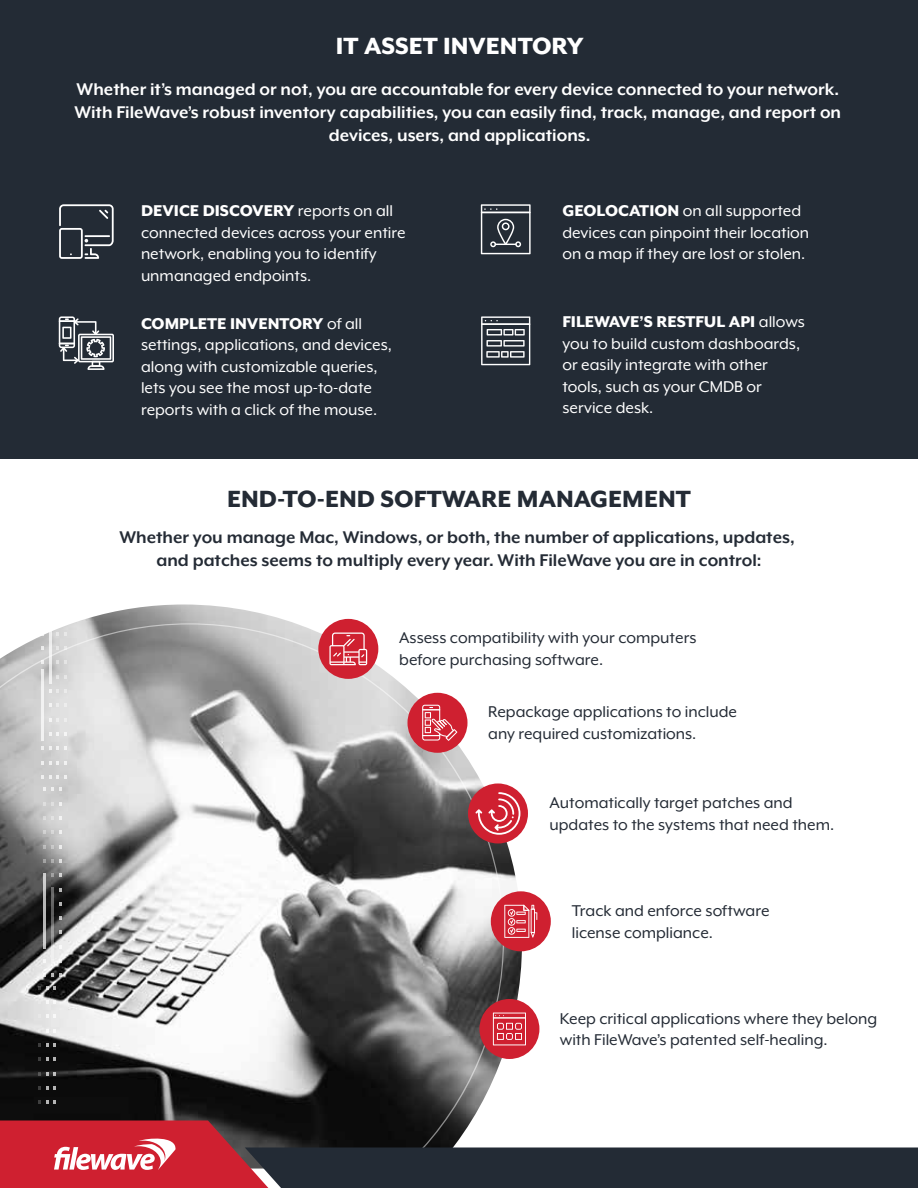
<style>
.page{position:relative;width:918px;height:1188px;background:#fff}
.page>*{position:absolute;margin:0;border:0;box-sizing:border-box;transform-origin:0 0}
.t1{font:800 27px "Mr Eaves XL Mod OT";color:#242b35}
.t2{font:800 27px "Mr Eaves XL Mod OT";color:#fff}
.t3{font:700 19.5px/23.4px "Mr Eaves XL Mod OT";color:#fff;text-align:center}
.t4{font:700 19.5px/23.4px "Mr Eaves XL Mod OT";color:#242b35;text-align:center}
.t5{font:18px/21.6px "Mr Eaves XL Mod OT";color:#fff}
.t6{font:18px/21.6px "Mr Eaves XL Mod OT";color:#242b35}
.s1{font-weight:800}
</style>
<div class="page">
<img style="left:74px;top:604px;width:448px;height:544px">
<svg style="left:0;top:623px;width:504px;height:525px"></svg>
<div style="left:268px;top:1148px;width:650px;height:40px;background:#232b35"></div>
<div style="left:0;top:0;width:918px;height:459px;background:#232b35"></div>
<svg style="left:0;top:1120px;width:268px;height:68px;background:#ba2835"></svg>
<svg style="left:69px;top:1135px;width:108px;height:35px"></svg>
<div style="left:408px;top:693px;width:60px;height:60px;background:#cf2030;border-radius:50%"></div>
<svg style="left:422px;top:705px;width:35px;height:36px"></svg>
<svg style="left:59px;top:316px;width:55px;height:54px"></svg>
<div style="left:491px;top:891px;width:60px;height:60px;background:#cf2030;border-radius:50%"></div>
<svg style="left:504px;top:905px;width:33px;height:33px"></svg>
<div style="left:479px;top:999px;width:60px;height:60px;background:#cf2030;border-radius:50%"></div>
<svg style="left:493px;top:1013px;width:33px;height:32px"></svg>
<svg style="left:481px;top:316px;width:49px;height:49px"></svg>
<svg style="left:481px;top:204px;width:50px;height:50px"></svg>
<div style="left:318px;top:619px;width:60px;height:60px;background:#cf2030;border-radius:50%"></div>
<svg style="left:329px;top:633px;width:38px;height:32px"></svg>
<svg style="left:44px;top:974px;width:17px;height:3px"></svg>
<svg style="left:57px;top:775px;width:10px;height:4px"></svg>
<svg style="left:42px;top:775px;width:9px;height:4px"></svg>
<svg style="left:57px;top:761px;width:10px;height:3px"></svg>
<svg style="left:42px;top:761px;width:9px;height:3px"></svg>
<svg style="left:57px;top:746px;width:10px;height:4px"></svg>
<svg style="left:42px;top:746px;width:9px;height:4px"></svg>
<svg style="left:57px;top:732px;width:10px;height:4px"></svg>
<svg style="left:44px;top:732px;width:7px;height:4px"></svg>
<hr style="left:44px;top:873px;width:2px;height:76px;background:#fff">
<svg style="left:57px;top:718px;width:10px;height:3px"></svg>
<svg style="left:44px;top:718px;width:7px;height:3px"></svg>
<svg style="left:57px;top:704px;width:10px;height:3px"></svg>
<hr style="left:42px;top:670px;width:2px;height:71px;background:#fff">
<svg style="left:57px;top:689px;width:10px;height:4px"></svg>
<svg style="left:42px;top:689px;width:9px;height:4px"></svg>
<svg style="left:44px;top:873px;width:17px;height:4px"></svg>
<svg style="left:57px;top:675px;width:10px;height:3px"></svg>
<svg style="left:42px;top:675px;width:7px;height:3px"></svg>
<svg style="left:44px;top:859px;width:17px;height:4px"></svg>
<svg style="left:57px;top:661px;width:10px;height:3px"></svg>
<svg style="left:42px;top:661px;width:7px;height:3px"></svg>
<svg style="left:44px;top:845px;width:17px;height:3px"></svg>
<svg style="left:57px;top:646px;width:10px;height:4px"></svg>
<hr style="left:49px;top:612px;width:2px;height:72px;background:#fff">
<svg style="left:44px;top:830px;width:17px;height:4px"></svg>
<svg style="left:57px;top:632px;width:10px;height:4px"></svg>
<svg style="left:42px;top:632px;width:9px;height:4px"></svg>
<svg style="left:44px;top:816px;width:17px;height:4px"></svg>
<svg style="left:44px;top:802px;width:17px;height:3px"></svg>
<svg style="left:44px;top:788px;width:17px;height:3px"></svg>
<svg style="left:38px;top:1101px;width:10px;height:3px"></svg>
<svg style="left:38px;top:1086px;width:10px;height:4px"></svg>
<svg style="left:38px;top:1072px;width:10px;height:4px"></svg>
<svg style="left:38px;top:1058px;width:10px;height:3px"></svg>
<svg style="left:38px;top:1043px;width:10px;height:4px"></svg>
<svg style="left:38px;top:1029px;width:10px;height:4px"></svg>
<svg style="left:38px;top:1015px;width:10px;height:3px"></svg>
<svg style="left:38px;top:1000px;width:10px;height:4px"></svg>
<svg style="left:38px;top:986px;width:10px;height:4px"></svg>
<hr style="left:51px;top:888px;width:3px;height:75px;background:#fff">
<div style="left:468px;top:783px;width:60px;height:60px;background:#cf2030;border-radius:50%"></div>
<svg style="left:475px;top:792px;width:45px;height:43px"></svg>
<svg style="left:59px;top:204px;width:55px;height:55px"></svg>
<h1 class="t2" style="left:336px;top:32px;width:249px">IT ASSET INVENTORY</h1>
<p class="t3" style="left:74px;top:77px;width:768px">Whether it’s managed or not, you are accountable for every device connected to your network.<br>With FileWave’s robust inventory capabilities, you can easily find, track, manage, and report on devices, users, and applications.</p>
<p class="t5" style="left:141px;top:200px;width:266px"><span class="s1">DEVICE DISCOVERY</span> reports on all connected devices across your entire network, enabling you to identify unmanaged endpoints.</p>
<p class="t5" style="left:141px;top:312px;width:252px"><span class="s1">COMPLETE INVENTORY</span> of all settings, applications, and devices, along with customizable queries, lets you see the most up-to-date reports with a click of the mouse.</p>
<p class="t5" style="left:563px;top:200px;width:248px"><span class="s1">GEOLOCATION</span> on all supported devices can pinpoint their location on a map if they are lost or stolen.</p>
<p class="t5" style="left:563px;top:311px;width:244px"><span class="s1">FILEWAVE’S RESTFUL API</span> allows you to build custom dashboards, or easily integrate with other tools, such as your CMDB or service desk.</p>
<h1 class="t1" style="left:227px;top:485px;width:465px">END-TO-END SOFTWARE MANAGEMENT</h1>
<p class="t4" style="left:119px;top:525px;width:677px">Whether you manage Mac, Windows, or both, the number of applications, updates, and patches seems to multiply every year. With FileWave you are in control:</p>
<p class="t6" style="left:399px;top:627px;width:299px">Assess compatibility with your computers before purchasing software.</p>
<p class="t6" style="left:488px;top:701px;width:250px">Repackage applications to include any required customizations.</p>
<p class="t6" style="left:550px;top:792px;width:286px">Automatically target patches and updates to the systems that need them.</p>
<p class="t6" style="left:572px;top:900px;width:199px">Track and enforce software license compliance.</p>
<p class="t6" style="left:560px;top:1008px;width:319px">Keep critical applications where they belong with FileWave’s patented self-healing.</p>
</div>
